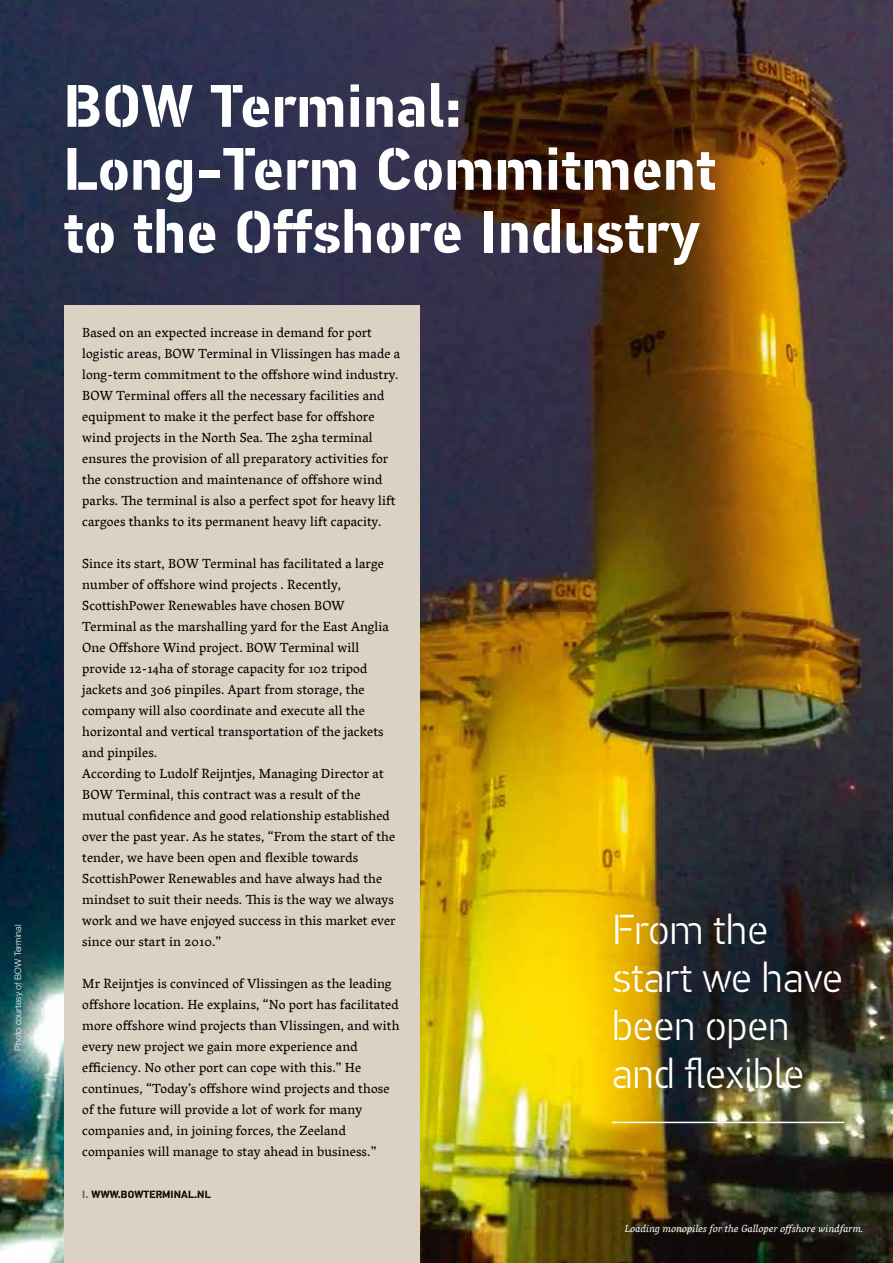
<style>
.page{position:relative;width:893px;height:1263px;background:#fff}
.page>*{position:absolute;margin:0;border:0;box-sizing:border-box;transform-origin:0 0}
.t1{font:700 60px/63px "PF Din Stencil";letter-spacing:.01em;color:#fff}
.t2{font:300 42px/48px "PF Din Stencil";letter-spacing:.01em;color:#fff}
.t3{font:13.5px/21px "Vesper Pro";letter-spacing:.01em;color:#000}
.t4{font:italic 10.5px "Vesper Pro";letter-spacing:.01em;color:#fff}
.t5{font:700 10.5px "PF Din Stencil";letter-spacing:.01em;color:#000}
.t6{font:300 9px "Helvetica Neue LT Std";color:#fff}
.s1{color:#6a5e4d}
</style>
<div class="page">
<img style="left:0;top:0;width:893px;height:1263px">
<hr style="left:612px;top:1122px;width:232px;height:1px;background:#fff">
<div style="left:64px;top:305px;width:356px;height:958px;background:#dcd2c3"></div>
<p class="t6" style="left:13px;top:1051px;width:128px;rotate:-90deg">Photo courtesy of BOW Terminal</p>
<h1 class="t1" style="left:64px;top:76px;width:654px">BOW Terminal:<br>Long-Term Commitment to the Offshore Industry</h1>
<p class="t3" style="left:82px;top:321px;width:320px">Based on an expected increase in demand for port logistic areas, BOW Terminal in Vlissingen has made a long-term commitment to the offshore wind industry.<br>BOW Terminal offers all the necessary facilities and equipment to make it the perfect base for offshore wind projects in the North Sea. The 25ha terminal ensures the provision of all preparatory activities for the construction and maintenance of offshore wind parks. The terminal is also a perfect spot for heavy lift cargoes thanks to its permanent heavy lift capacity.</p>
<p class="t3" style="left:82px;top:552px;width:315px">Since its start, BOW Terminal has facilitated a large number of offshore wind projects . Recently, ScottishPower Renewables have chosen BOW Terminal as the marshalling yard for the East Anglia One Offshore Wind project. BOW Terminal will provide 12-14ha of storage capacity for 102 tripod jackets and 306 pinpiles. Apart from storage, the company will also coordinate and execute all the horizontal and vertical transportation of the jackets and pinpiles.<br>According to Ludolf Reijntjes, Managing Director at BOW Terminal, this contract was a result of the mutual confidence and good relationship established over the past year. As he states, “From the start of the tender, we have been open and flexible towards ScottishPower Renewables and have always had the mindset to suit their needs. This is the way we always work and we have enjoyed success in this market ever since our start in 2010.”</p>
<p class="t3" style="left:82px;top:973px;width:319px">Mr Reijntjes is convinced of Vlissingen as the leading offshore location. He explains, “No port has facilitated more offshore wind projects than Vlissingen, and with every new project we gain more experience and efficiency. No other port can cope with this.” He continues, “Today’s offshore wind projects and those of the future will provide a lot of work for many companies and, in joining forces, the Zeeland companies will manage to stay ahead in business.”</p>
<p class="t5" style="left:82px;top:1188px;width:20px"><span class="s1">i.</span> www</p>
<p class="t5" style="left:118px;top:1188px;width:12px">.bowt</p>
<p class="t5" style="left:149px;top:1188px;width:60px">erminal.nl</p>
<h2 class="t2" style="left:612px;top:906px;width:232px">From the start we have been open and flexible</h2>
<p class="t4" style="left:624px;top:1221px;width:241px">Loading monopiles for the Galloper offshore windfarm.</p>
</div>
